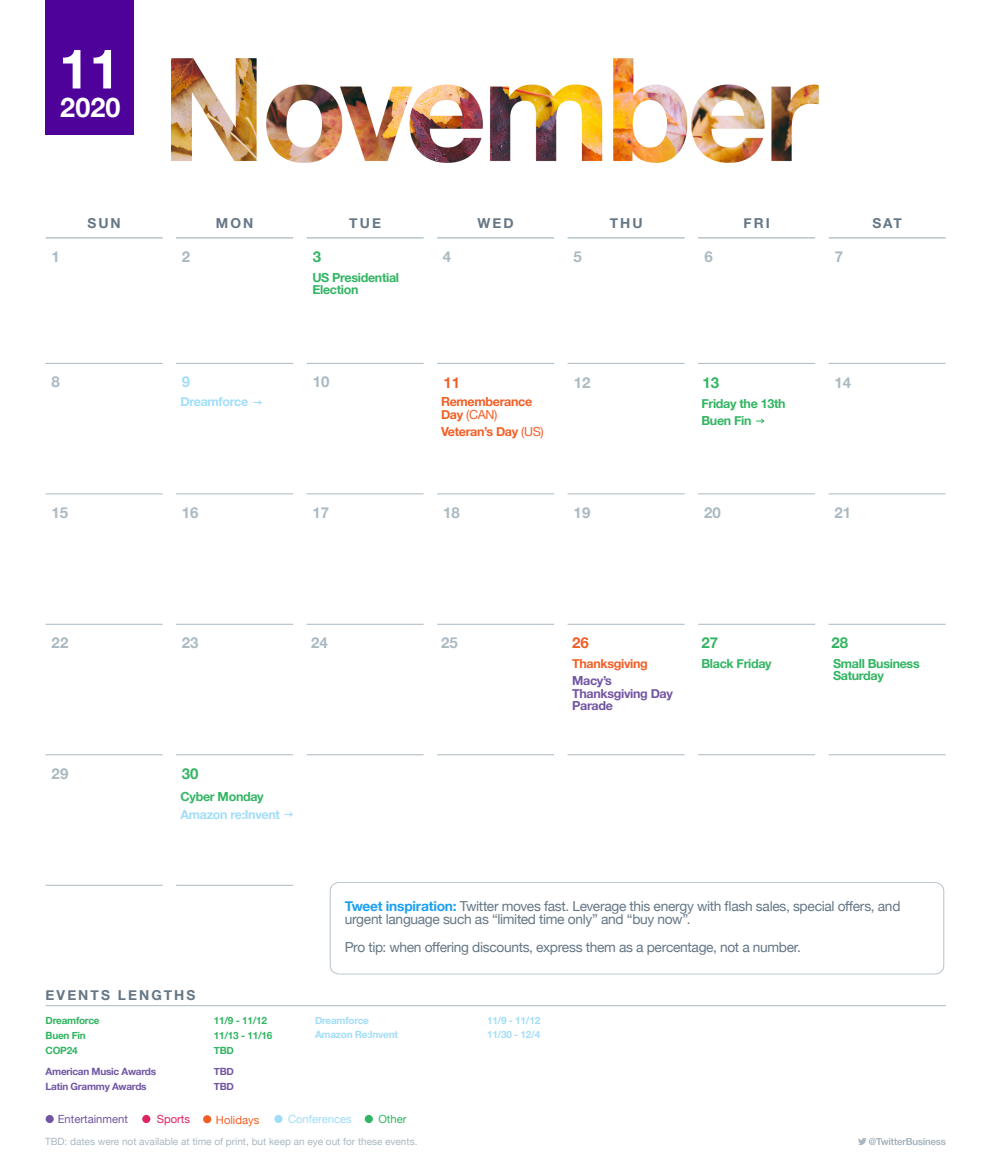
<style>
.page{position:relative;width:990px;height:1170px;background:#fff}
.page>*{position:absolute;margin:0;border:0;box-sizing:border-box;transform-origin:0 0}
.Week_days{font:700 55px "Helvetica Neue";color:#fff}
.Week_days-2{font:700 27px "Helvetica Neue";color:#fff}
.Number_dates{font:700 15px "Helvetica Neue";color:#aab9c2}
.Number_dates-2{font:700 15px "Helvetica Neue";color:#31b562}
.Number_dates-3{font:700 15px "Helvetica Neue";color:#f15f27}
.Number_dates-4{font:700 15px "Helvetica Neue";color:#33b563}
.Number_dates-5{font:700 15px "Helvetica Neue";color:#a2def9}
.t1{font:13.75px/13.8px "Helvetica Neue";letter-spacing:-.025em;color:#657786}
.t2{font:700 13.75px "Helvetica Neue";letter-spacing:.15em;color:#657786}
.t3{font:700 12.5px/12.5px "Helvetica Neue";letter-spacing:-.025em;color:#31b562}
.t4{font:700 12.5px/12.5px "Helvetica Neue";letter-spacing:-.025em;color:#f15f27}
.t5{font:700 12.5px "Helvetica Neue";letter-spacing:-.025em;color:#33b563}
.t6{font:700 12.5px/12.5px "Helvetica Neue";letter-spacing:-.025em;color:#7255a3}
.t7{font:700 12.5px "Helvetica Neue";letter-spacing:-.025em;color:#a2def9}
.t8{font:11.25px "Helvetica Neue";color:#7255a3}
.t9{font:11.25px "Helvetica Neue";color:#9fddf9}
.t10{font:11.25px "Helvetica Neue";color:#f15f26}
.t11{font:11.25px "Helvetica Neue";color:#e0235e}
.t12{font:11.25px "Helvetica Neue";color:#31b562}
.t13{font:10px "Helvetica Neue";color:#aab8c2}
.t14{font:700 10px "Helvetica Neue";letter-spacing:-.025em;color:#31b562}
.t15{font:700 10px "Helvetica Neue";letter-spacing:-.025em;color:#a2def9}
.t16{font:700 10px "Helvetica Neue";letter-spacing:-.025em;color:#7156a4}
.s1{font-weight:400}
.s2{color:#7254a3}
.s3{font-weight:700;color:#1da1f2}
</style>
<div class="page">
<hr style="left:46px;top:237px;width:117px;height:1px;background:#aab8c2">
<hr style="left:176px;top:237px;width:117px;height:1px;background:#aab8c2">
<hr style="left:307px;top:237px;width:117px;height:1px;background:#aab8c2">
<hr style="left:437px;top:237px;width:117px;height:1px;background:#aab8c2">
<hr style="left:568px;top:237px;width:117px;height:1px;background:#aab8c2">
<hr style="left:698px;top:237px;width:117px;height:1px;background:#aab8c2">
<hr style="left:829px;top:237px;width:117px;height:1px;background:#aab8c2">
<hr style="left:46px;top:363px;width:117px;height:1px;background:#aab8c2">
<hr style="left:176px;top:363px;width:117px;height:1px;background:#aab8c2">
<hr style="left:307px;top:363px;width:117px;height:1px;background:#aab8c2">
<hr style="left:437px;top:363px;width:117px;height:1px;background:#aab8c2">
<hr style="left:568px;top:363px;width:117px;height:1px;background:#aab8c2">
<hr style="left:698px;top:363px;width:117px;height:1px;background:#aab8c2">
<hr style="left:829px;top:363px;width:117px;height:1px;background:#aab8c2">
<hr style="left:46px;top:494px;width:117px;height:1px;background:#aab8c2">
<hr style="left:176px;top:494px;width:117px;height:1px;background:#aab8c2">
<hr style="left:307px;top:494px;width:117px;height:1px;background:#aab8c2">
<hr style="left:437px;top:494px;width:117px;height:1px;background:#aab8c2">
<hr style="left:568px;top:494px;width:117px;height:1px;background:#aab8c2">
<hr style="left:698px;top:494px;width:117px;height:1px;background:#aab8c2">
<hr style="left:829px;top:494px;width:117px;height:1px;background:#aab8c2">
<hr style="left:46px;top:624px;width:117px;height:1px;background:#aab8c2">
<hr style="left:176px;top:624px;width:117px;height:1px;background:#aab8c2">
<hr style="left:307px;top:624px;width:117px;height:1px;background:#aab8c2">
<hr style="left:437px;top:624px;width:117px;height:1px;background:#aab8c2">
<hr style="left:568px;top:624px;width:117px;height:1px;background:#aab8c2">
<hr style="left:698px;top:624px;width:117px;height:1px;background:#aab8c2">
<hr style="left:829px;top:624px;width:117px;height:1px;background:#aab8c2">
<hr style="left:46px;top:754px;width:117px;height:1px;background:#aab8c2">
<hr style="left:176px;top:754px;width:117px;height:1px;background:#aab8c2">
<hr style="left:307px;top:754px;width:117px;height:1px;background:#aab8c2">
<hr style="left:437px;top:754px;width:117px;height:1px;background:#aab8c2">
<hr style="left:568px;top:754px;width:117px;height:1px;background:#aab8c2">
<hr style="left:698px;top:754px;width:117px;height:1px;background:#aab8c2">
<hr style="left:829px;top:754px;width:117px;height:1px;background:#aab8c2">
<hr style="left:46px;top:885px;width:117px;height:1px;background:#aab8c2">
<hr style="left:176px;top:885px;width:117px;height:1px;background:#aab8c2">
<hr style="left:46px;top:1005px;width:900px;height:1px;background:#aab8c2">
<svg style="left:858px;top:1138px;width:88px;height:7px"></svg>
<div style="left:203px;top:1115px;width:8px;height:8px;background:#f15f26;border-radius:50%"></div>
<div style="left:142px;top:1115px;width:8px;height:8px;background:#e0235e;border-radius:50%"></div>
<div style="left:46px;top:1115px;width:8px;height:8px;background:#7255a3;border-radius:50%"></div>
<div style="left:274px;top:1115px;width:9px;height:8px;background:#9fddf9;border-radius:50%"></div>
<div style="left:365px;top:1115px;width:8px;height:8px;background:#31b562;border-radius:50%"></div>
<svg style="left:330px;top:882px;width:614px;height:92px"></svg>
<img style="left:171px;top:59px;width:648px;height:103px">
<svg style="left:254px;top:400px;width:8px;height:5px"></svg>
<svg style="left:285px;top:812px;width:8px;height:5px"></svg>
<svg style="left:756px;top:418px;width:9px;height:6px"></svg>
<div style="left:45px;top:0;width:89px;height:135px;background:#4f0299"></div>
<p class="Week_days" style="left:59px;top:26px;width:63px">11</p>
<p class="Week_days-2" style="left:60px;top:86px;width:62px">2020</p>
<p class="Number_dates" style="left:51px;top:245px;width:10px">1</p>
<p class="t2" style="left:87px;top:213px;width:35px">SUN</p>
<p class="t2" style="left:216px;top:213px;width:39px">MON</p>
<p class="t2" style="left:349px;top:213px;width:33px">TUE</p>
<p class="t2" style="left:478px;top:213px;width:38px">WED</p>
<p class="t2" style="left:610px;top:213px;width:34px">THU</p>
<p class="t2" style="left:744px;top:213px;width:28px">FRI</p>
<p class="t2" style="left:872px;top:213px;width:31px">SAT</p>
<p class="Number_dates" style="left:182px;top:245px;width:10px">2</p>
<p class="Number_dates-2" style="left:313px;top:245px;width:10px">3</p>
<p class="t3" style="left:312px;top:271px;width:88px">US Presidential<br>Election</p>
<p class="Number_dates" style="left:443px;top:245px;width:10px">4</p>
<p class="Number_dates" style="left:573px;top:245px;width:10px">5</p>
<p class="Number_dates" style="left:704px;top:245px;width:10px">6</p>
<p class="Number_dates" style="left:835px;top:245px;width:10px">7</p>
<p class="Number_dates" style="left:51px;top:370px;width:10px">8</p>
<p class="Number_dates-5" style="left:182px;top:370px;width:10px">9</p>
<p class="t7" style="left:181px;top:392px;width:69px">Dreamforce</p>
<p class="Number_dates" style="left:313px;top:370px;width:18px">10</p>
<p class="Number_dates" style="left:574px;top:370px;width:18px">12</p>
<p class="Number_dates-2" style="left:703px;top:370px;width:18px">13</p>
<p class="Number_dates" style="left:834px;top:370px;width:18px">14</p>
<p class="Number_dates-3" style="left:443px;top:370px;width:18px">11</p>
<p class="t4" style="left:441px;top:396px;width:93px">Rememberance<br>Day <span class="s1">(CAN)</span></p>
<p class="t4" style="left:441px;top:426px;width:104px">Veteran’s Day <span class="s1">(US)</span></p>
<p class="t3" style="left:701px;top:397px;width:86px">Friday the 13th</p>
<p class="t5" style="left:701px;top:411px;width:52px">Buen Fin</p>
<p class="Number_dates" style="left:51px;top:501px;width:18px">15</p>
<p class="Number_dates" style="left:182px;top:501px;width:18px">16</p>
<p class="Number_dates" style="left:312px;top:501px;width:18px">17</p>
<p class="Number_dates" style="left:443px;top:501px;width:18px">18</p>
<p class="Number_dates" style="left:574px;top:501px;width:18px">19</p>
<p class="Number_dates" style="left:704px;top:501px;width:18px">20</p>
<p class="Number_dates" style="left:834px;top:501px;width:18px">21</p>
<p class="Number_dates" style="left:52px;top:631px;width:18px">22</p>
<p class="Number_dates" style="left:52px;top:762px;width:18px">29</p>
<p class="Number_dates" style="left:182px;top:631px;width:18px">23</p>
<p class="Number_dates-4" style="left:182px;top:762px;width:18px">30</p>
<p class="t5" style="left:181px;top:787px;width:85px">Cyber Monday</p>
<p class="t7" style="left:181px;top:804px;width:101px">Amazon re:Invent</p>
<p class="Number_dates" style="left:311px;top:631px;width:18px">24</p>
<p class="Number_dates-4" style="left:701px;top:631px;width:18px">27</p>
<p class="Number_dates" style="left:441px;top:631px;width:18px">25</p>
<p class="Number_dates-3" style="left:572px;top:631px;width:18px">26</p>
<p class="Number_dates-2" style="left:832px;top:631px;width:18px">28</p>
<p class="t4" style="left:572px;top:657px;width:77px">Thanksgiving</p>
<p class="t6" style="left:572px;top:675px;width:102px">Macy’s<br>Thanksgiving Day<br>Para<span class="s2">d</span>e</p>
<p class="t5" style="left:701px;top:653px;width:72px">Black Friday</p>
<p class="t3" style="left:833px;top:657px;width:88px">Small Business<br>Saturday</p>
<p class="t2" style="left:46px;top:984px;width:151px">EVENTS LENGTHS</p>
<p class="t14" style="left:46px;top:1013px;width:56px">Dreamforce</p>
<p class="t14" style="left:46px;top:1028px;width:42px">Buen Fin</p>
<p class="t14" style="left:46px;top:1043px;width:33px">COP24</p>
<p class="t16" style="left:46px;top:1064px;width:112px">American Music Awards</p>
<p class="t16" style="left:46px;top:1079px;width:103px">Latin Grammy Awards</p>
<p class="t14" style="left:214px;top:1013px;width:55px">11/9 - 11/12</p>
<p class="t14" style="left:214px;top:1028px;width:60px">11/13 - 11/16</p>
<p class="t14" style="left:214px;top:1043px;width:22px">TBD</p>
<p class="t16" style="left:214px;top:1064px;width:22px">TBD</p>
<p class="t16" style="left:214px;top:1079px;width:22px">TBD</p>
<p class="t1" style="left:345px;top:900px;width:557px"><span class="s3">Tweet inspiration:</span> Twitter moves fast. Leverage this energy with flash sales, special offers, and urgent language such as “limited time only” and “buy now”.</p>
<p class="t1" style="left:345px;top:941px;width:458px">Pro tip: when offering discounts, express them as a percentage, not a number.</p>
<p class="t15" style="left:315px;top:1012px;width:56px">Dreamforce</p>
<p class="t15" style="left:315px;top:1027px;width:84px">Amazon Re:Invent</p>
<p class="t15" style="left:487px;top:1012px;width:55px">11/9 - 11/12</p>
<p class="t15" style="left:487px;top:1027px;width:55px">11/30 - 12/4</p>
<p class="t8" style="left:58px;top:1111px;width:72px">Entertainment</p>
<p class="t11" style="left:157px;top:1111px;width:35px">Sports</p>
<p class="t10" style="left:216px;top:1112px;width:45px">Holidays</p>
<p class="t9" style="left:288px;top:1111px;width:65px">Conferences</p>
<p class="t12" style="left:378px;top:1111px;width:30px">Other</p>
<p class="t13" style="left:45px;top:1134px;width:374px">TBD: dates were not available at time of print, but keep an eye out for these events.</p>
</div>
